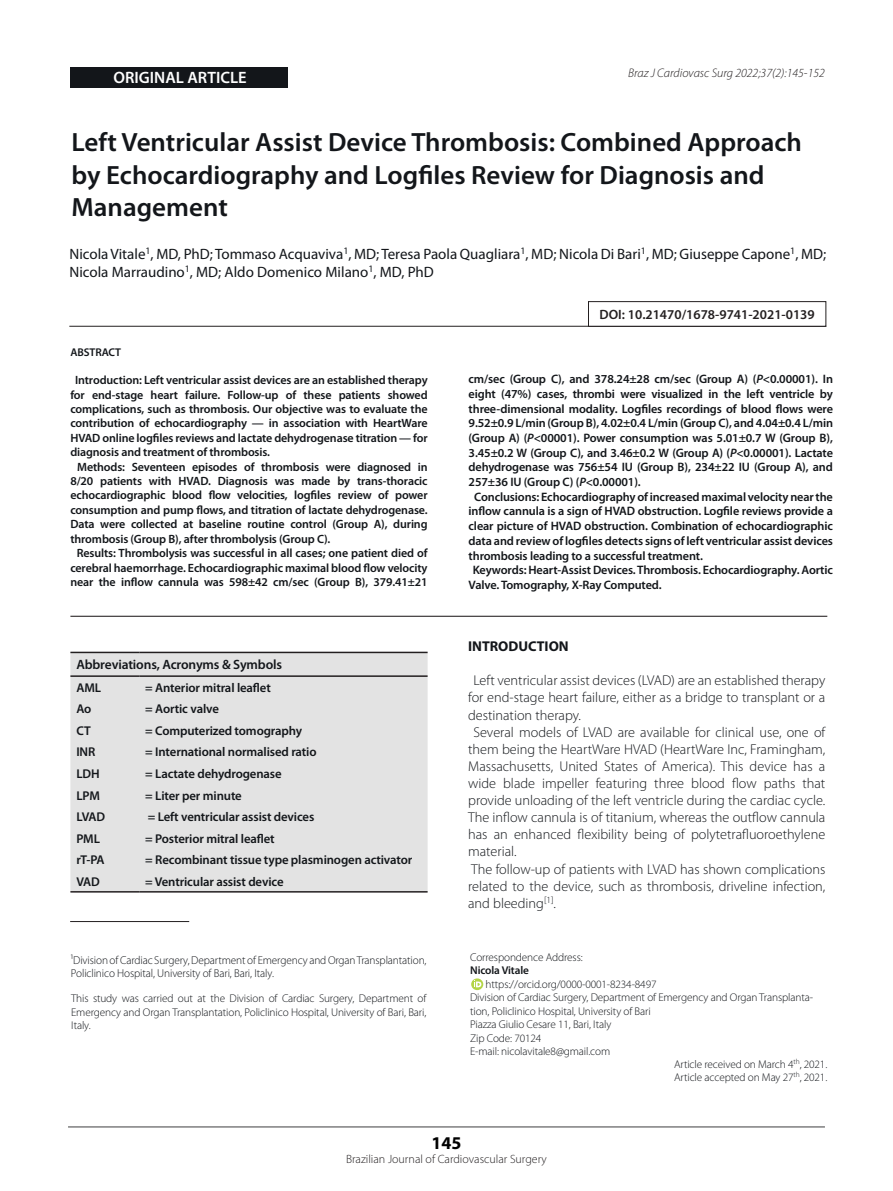
<style>
.page{position:relative;width:893px;height:1191px;background:#fff}
.page>*{position:absolute;margin:0;border:0;box-sizing:border-box;transform-origin:0 0}
.Texto__s{font:600 26.4px/32.4px "Myriad Pro";color:#13161a}
.t1{font:700 18px "Myriad Pro";color:#000}
.t2{font:600 16.5px "Myriad Pro";color:#fff}
.t3{font:15px/18px "Myriad Pro";color:#13161a}
.Texto__s-2{font:300 14.25px/17.1px "Myriad Pro";color:#13161a;text-align:justify}
.Texto__s-3{font:700 14.25px "Myriad Pro";color:#13161a}
.DOI{font:600 13.5px "Myriad Pro";color:#231f20}
.t4{font:600 13.5px "Myriad Pro";letter-spacing:-.01em;color:#13161a}
.t5{font:600 12.75px "Myriad Pro";letter-spacing:-.01em;color:#13161a}
.t6{font:italic 300 12.45px "Myriad Pro";color:#231f20}
.Abstract{font:600 12.3px/14.7px "Myriad Pro";letter-spacing:-.01em;color:#13161a;text-align:justify}
.Abstract-2{font:600 12px/14.4px "Myriad Pro";letter-spacing:-.01em;color:#13161a;text-align:justify}
.t7{font:300 12px "Myriad Pro";color:#231f20}
.abstract2{font:300 11.55px/13.5px "Myriad Pro";letter-spacing:-.01em;color:#13161a}
.abstract2-2{font:300 11.25px/13.5px "Myriad Pro";letter-spacing:-.01em;color:#13161a}
.Abstract-3{font:600 11.25px "Myriad Pro";letter-spacing:-.01em;color:#13161a}
.s1{font-style:italic}
</style>
<div class="page">
<hr style="left:68px;top:1126px;width:757px;height:1px;background:#3e3e3f">
<div style="left:70px;top:68px;width:218px;height:20px;background:#13161a"></div>
<hr style="left:69px;top:326px;width:757px;height:1px;background:#231f20">
<div style="left:588px;top:301px;width:238px;height:26px;border:1px solid #231f20"></div>
<svg style="left:471px;top:978px;width:12px;height:12px"></svg>
<svg style="left:474px;top:980px;width:7px;height:7px"></svg>
<hr style="left:70px;top:616px;width:757px;height:1px;background:#231f20">
<hr style="left:70px;top:921px;width:119px;height:1px;background:#231f20">
<div style="left:70px;top:653px;width:358px;height:238px;background:#e3e3e3"></div>
<hr style="left:70px;top:891px;width:69px;height:1px;background:#231f20">
<hr style="left:139px;top:891px;width:289px;height:1px;background:#231f20">
<hr style="left:70px;top:651px;width:69px;height:2px;background:#231f20">
<hr style="left:139px;top:651px;width:289px;height:2px;background:#231f20">
<hr style="left:70px;top:675px;width:69px;height:2px;background:#231f20">
<hr style="left:139px;top:675px;width:289px;height:2px;background:#231f20">
<p class="t2" style="left:114px;top:67px;width:135px">ORIGINAL ARTICLE</p>
<p class="t6" style="left:628px;top:67px;width:198px">Braz J Cardiovasc Surg 2022;37(2):145-152</p>
<p class="Texto__s" style="left:71px;top:125px;width:732px">Left Ventricular Assist Device Thrombosis: Combined Approach by Echocardiography and Logfiles Review for Diagnosis and<br>Management</p>
<p class="t3" style="left:69px;top:246px;width:758px">Nicola Vitale<sup>1</sup>, MD, PhD; Tommaso Acquaviva<sup>1</sup>, MD; Teresa Paola Quagliara<sup>1</sup>, MD; Nicola Di Bari<sup>1</sup>, MD; Giuseppe Capone<sup>1</sup>, MD;<br>Nicola Marraudino<sup>1</sup>, MD; Aldo Domenico Milano<sup>1</sup>, MD, PhD</p>
<p class="Abstract-3" style="left:70px;top:345px;width:52px">ABSTRACT</p>
<p class="Abstract-2" style="left:70px;top:373px;width:359px;text-indent:5px">Introduction: Left ventricular assist devices are an established therapy for end-stage heart failure. Follow-up of these patients showed complications, such as thrombosis. Our objective was to evaluate the contribution of echocardiography — in association with HeartWare HVAD online logfiles reviews and lactate dehydrogenase titration — for diagnosis and treatment of thrombosis.</p>
<p class="Abstract-2" style="left:70px;top:459px;width:359px;text-indent:7px">Methods: Seventeen episodes of thrombosis were diagnosed in 8/20 patients with HVAD. Diagnosis was made by trans-thoracic echocardiographic blood flow velocities, logfiles review of power consumption and pump flows, and titration of lactate dehydrogenase.<br>Data were collected at baseline routine control (Group A), during thrombosis (Group B), after thrombolysis (Group C).</p>
<p class="Abstract-2" style="left:70px;top:545px;width:359px;text-align:center">Results: Thrombolysis was successful in all cases; one patient died of cerebral haemorrhage. Echocardiographic maximal blood flow velocity near the inflow cannula was 598±42 cm/sec (Group B), 379.41±21</p>
<p class="t4" style="left:76px;top:655px;width:207px">Abbreviations, Acronyms &amp; Symbols</p>
<p class="t5" style="left:76px;top:679px;width:26px">AML</p>
<p class="t5" style="left:145px;top:679px;width:127px">= Anterior mitral leaflet</p>
<p class="t5" style="left:76px;top:701px;width:17px">Ao</p>
<p class="t5" style="left:145px;top:701px;width:75px">= Aortic valve</p>
<p class="t5" style="left:76px;top:722px;width:16px">CT</p>
<p class="t5" style="left:145px;top:722px;width:158px">= Computerized tomography</p>
<p class="t5" style="left:76px;top:744px;width:20px">INR</p>
<p class="t5" style="left:145px;top:744px;width:173px">= International normalised ratio</p>
<p class="t5" style="left:76px;top:765px;width:25px">LDH</p>
<p class="t5" style="left:145px;top:765px;width:138px">= Lactate dehydrogenase</p>
<p class="t5" style="left:76px;top:787px;width:25px">LPM</p>
<p class="t5" style="left:145px;top:787px;width:98px">= Liter per minute</p>
<p class="t5" style="left:76px;top:808px;width:30px">LVAD</p>
<p class="t5" style="left:148px;top:808px;width:168px">= Left ventricular assist devices</p>
<p class="t5" style="left:76px;top:830px;width:25px">PML</p>
<p class="t5" style="left:145px;top:830px;width:131px">= Posterior mitral leaflet</p>
<p class="t5" style="left:76px;top:852px;width:30px">rT-PA</p>
<p class="t5" style="left:145px;top:852px;width:269px">= Recombinant tissue type plasminogen activator</p>
<p class="t5" style="left:76px;top:873px;width:25px">VAD</p>
<p class="t5" style="left:145px;top:873px;width:140px">= Ventricular assist device</p>
<p class="abstract2" style="left:71px;top:953px;width:357px">1Division of Cardiac Surgery, Department of Emergency and Organ Transplantation,<br>Policlinico Hospital, University of Bari, Bari, Italy.</p>
<p class="abstract2-2" style="left:71px;top:991px;width:357px;text-align:justify">This study was carried out at the Division of Cardiac Surgery, Department of Emergency and Organ Transplantation, Policlinico Hospital, University of Bari, Bari, Italy.</p>
<p class="DOI" style="left:600px;top:306px;width:217px">DOI: 10.21470/1678-9741-2021-0139</p>
<p class="Abstract" style="left:469px;top:371px;width:366px">cm/sec (Group C), and 378.24±28 cm/sec (Group A) (<span class="s1">P</span>&lt;0.00001). In eight (47%) cases, thrombi were visualized in the left ventricle by three-dimensional modality. Logfiles recordings of blood flows were 9.52±0.9 L/min (Group B), 4.02±0.4 L/min (Group C), and 4.04±0.4 L/min (Group A) (<span class="s1">P</span>&lt;00001). Power consumption was 5.01±0.7 W (Group B), 3.45±0.2 W (Group C), and 3.46±0.2 W (Group A) (<span class="s1">P</span>&lt;0.00001). Lactate dehydrogenase was 756±54 IU (Group B), 234±22 IU (Group A), and 257±36 IU (Group C) (<span class="s1">P</span>&lt;0.00001).</p>
<p class="Abstract" style="left:469px;top:489px;width:366px;text-indent:6px">Conclusions: Echocardiography of increased maximal velocity near the inflow cannula is a sign of HVAD obstruction. Logfile reviews provide a clear picture of HVAD obstruction. Combination of echocardiographic data and review of logfiles detects signs of left ventricular assist devices thrombosis leading to a successful treatment.</p>
<p class="Abstract" style="left:469px;top:562px;width:366px;text-indent:4px">Keywords: Heart-Assist Devices. Thrombosis. Echocardiography. Aortic<br>Valve. Tomography, X-Ray Computed.</p>
<p class="Texto__s-3" style="left:468px;top:638px;width:102px">INTRODUCTION</p>
<p class="Texto__s-2" style="left:468px;top:672px;width:359px;text-indent:5px">Left ventricular assist devices (LVAD) are an established therapy for end-stage heart failure, either as a bridge to transplant or a destination therapy.</p>
<p class="Texto__s-2" style="left:468px;top:723px;width:359px;text-indent:5px">Several models of LVAD are available for clinical use, one of them being the HeartWare HVAD (HeartWare Inc, Framingham, Massachusetts, United States of America). This device has a wide blade impeller featuring three blood flow paths that provide unloading of the left ventricle during the cardiac cycle.<br>The inflow cannula is of titanium, whereas the outflow cannula has an enhanced flexibility being of polytetrafluoroethylene material.</p>
<p class="Texto__s-2" style="left:468px;top:860px;width:359px">The follow-up of patients with LVAD has shown complications related to the device, such as thrombosis, driveline infection, and bleeding<sup>[1]</sup>.</p>
<p class="abstract2-2" style="left:470px;top:950px;width:114px">Correspondence Address:</p>
<p class="Abstract-3" style="left:470px;top:963px;width:60px">Nicola Vitale</p>
<p class="abstract2-2" style="left:486px;top:977px;width:172px">https://orcid.org/0000-0001-8234-8497</p>
<p class="abstract2-2" style="left:470px;top:990px;width:344px">Division of Cardiac Surgery, Department of Emergency and Organ Transplanta&shy;tion, Policlinico Hospital, University of Bari</p>
<p class="abstract2-2" style="left:470px;top:1017px;width:143px">Piazza Giulio Cesare 11, Bari, Italy</p>
<p class="abstract2-2" style="left:470px;top:1031px;width:73px">Zip Code: 70124</p>
<p class="abstract2-2" style="left:470px;top:1044px;width:142px">E-mail: nicolavitale8@gmail.com</p>
<p class="abstract2-2" style="left:674px;top:1057px;width:155px">Article received on March 4<sup>th</sup>, 2021.</p>
<p class="abstract2-2" style="left:674px;top:1070px;width:155px">Article accepted on May 27<sup>th</sup>, 2021.</p>
<h2 class="t1" style="left:431px;top:1132px;width:31px">145</h2>
<p class="t7" style="left:346px;top:1151px;width:202px">Brazilian Journal of Cardiovascular Surgery</p>
</div>
